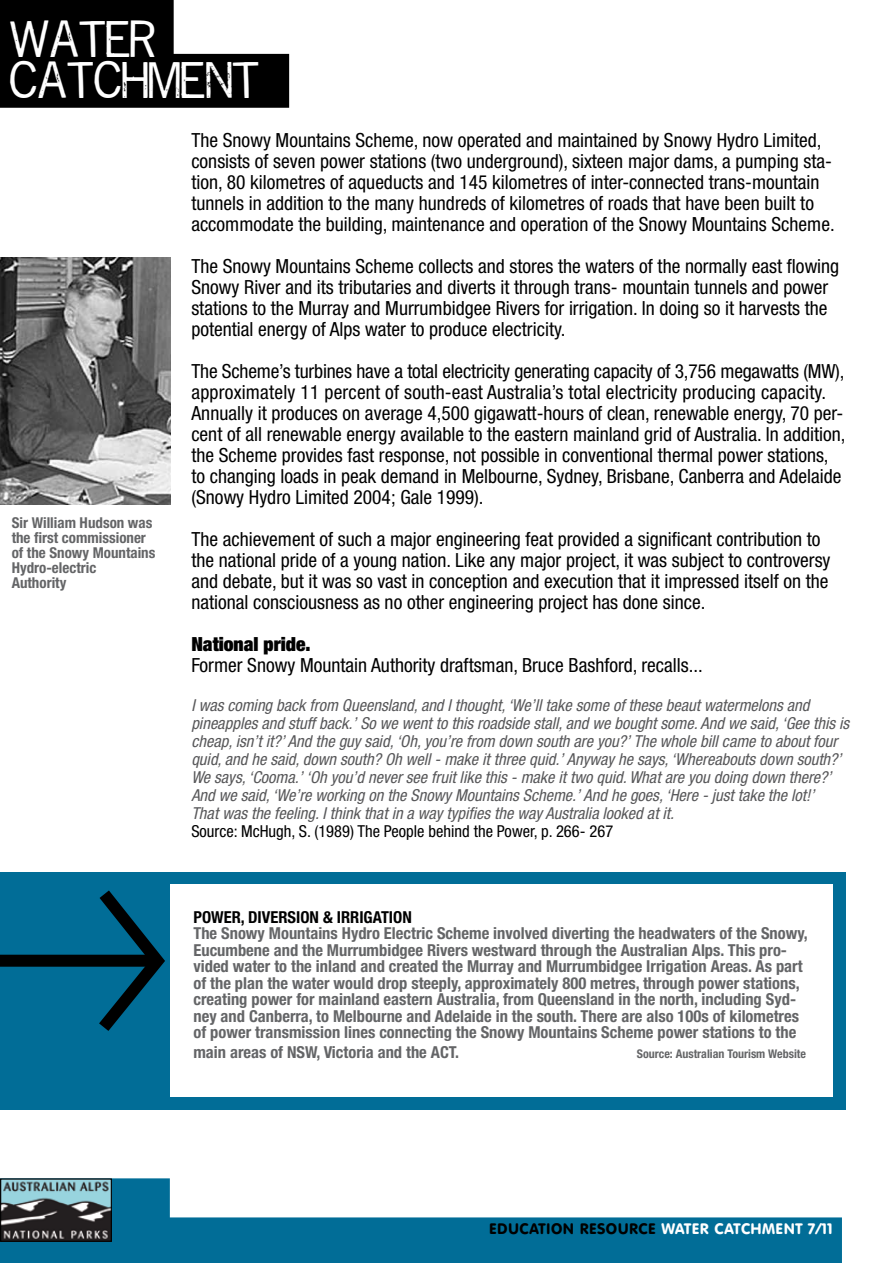
<style>
.page{position:relative;width:893px;height:1263px;background:#fff}
.page>*{position:absolute;margin:0;border:0;box-sizing:border-box;transform-origin:0 0}
.t1{font:39px/40.5px "Reprise Stamp";color:#fff}
.t2{font:condensed 19.5px/21px "Helvetica Neue";color:#000}
.t3{font:900 expanded 19.5px "Helvetica Neue";color:#000}
.t4{font:italic condensed 16.5px/18px "Helvetica Neue";color:#58585a}
.t5{font:700 condensed 16.5px/16.5px "Helvetica Neue";color:#646567}
.t6{font:condensed 16.5px "Helvetica Neue";color:#000}
.t7{font:700 condensed 16.5px "Helvetica Neue";color:#000}
.t8{font:700 condensed 15px/15px "Helvetica Neue";color:#646567}
.t9{font:15px "VAG Rounded BT";letter-spacing:.03em;color:#fff}
.t10{font:700 condensed 12px "Helvetica Neue";color:#646567}
.s1{color:#000}
</style>
<div class="page">
<svg style="left:0;top:1178px;width:842px;height:85px;fill:#016d97"></svg>
<img style="left:2px;top:1180px;width:108px;height:60px">
<div style="left:0;top:1178px;width:112px;height:64px;border:1px solid #000"></div>
<svg style="left:0;top:0;width:289px;height:108px"></svg>
<img style="left:0;top:258px;width:170px;height:247px">
<div style="left:0;top:872px;width:845px;height:238px;background:#016d97"></div>
<div style="left:171px;top:885px;width:662px;height:212px;background:#fff"></div>
<svg style="left:87px;top:884px;width:86px;height:160px"></svg>
<div style="left:0;top:955px;width:151px;height:12px;background:#000"></div>
<h1 class="t1" style="left:9px;top:19px;width:251px">WATER<br>CATCHMENT</h1>
<p class="t8" style="left:12px;top:515px;width:145px">Sir William Hudson was the first commissioner of the Snowy Mountains<br>Hydro-electric<br>Authority</p>
<p class="t2" style="left:191px;top:129px;width:645px">The Snowy Mountains Scheme, now operated and maintained by Snowy Hydro Limited, consists of seven power stations (two underground), sixteen major dams, a pumping sta&shy;tion, 80 kilometres of aqueducts and 145 kilometres of inter-connected trans-mountain tunnels in addition to the many hundreds of kilometres of roads that have been built to accommodate the building, maintenance and operation of the Snowy Mountains Scheme.</p>
<p class="t2" style="left:191px;top:255px;width:649px">The Snowy Mountains Scheme collects and stores the waters of the normally east flowing Snowy River and its tributaries and diverts it through trans- mountain tunnels and power stations to the Murray and Murrumbidgee Rivers for irrigation. In doing so it harvests the potential energy of Alps water to produce electricity.</p>
<p class="t2" style="left:191px;top:360px;width:656px">The Scheme’s turbines have a total electricity generating capacity of 3,756 megawatts (MW), approximately 11 percent of south-east Australia’s total electricity producing capacity.<br>Annually it produces on average 4,500 gigawatt-hours of clean, renewable energy, 70 per&shy;cent of all renewable energy available to the eastern mainland grid of Australia. In addition, the Scheme provides fast response, not possible in conventional thermal power stations, to changing loads in peak demand in Melbourne, Sydney, Brisbane, Canberra and Adelaide (Snowy Hydro Limited 2004; Gale 1999).</p>
<p class="t2" style="left:191px;top:528px;width:641px">The achievement of such a major engineering feat provided a significant contribution to the national pride of a young nation. Like any major project, it was subject to controversy and debate, but it was so vast in conception and execution that it impressed itself on the national consciousness as no other engineering project has done since.</p>
<p class="t3" style="left:191px;top:632px;width:121px">National pride.</p>
<p class="t2" style="left:191px;top:654px;width:513px">Former Snowy Mountain Authority draftsman, Bruce Bashford, recalls...</p>
<p class="t4" style="left:191px;top:696px;width:659px">I was coming back from Queensland, and I thought, ‘We’ll take some of these beaut watermelons and pineapples and stuff back.’ So we went to this roadside stall, and we bought some. And we said, ‘Gee this is cheap, isn’t it?’ And the guy said, ‘Oh, you’re from down south are you?’ The whole bill came to about four quid, and he said, down south? Oh well - make it three quid.’ Anyway he says, ‘Whereabouts down south?’ We says, ‘Cooma.’ ‘Oh you’d never see fruit like this - make it two quid. What are you doing down there?’ And we said, ‘We’re working on the Snowy Mountains Scheme.’ And he goes, ‘Here - just take the lot!’<br>That was the feeling. I think that in a way typifies the way Australia looked at it.</p>
<p class="t6" style="left:191px;top:822px;width:423px">Source: McHugh, S. (1989) The People behind the Power, p. 266- 267</p>
<p class="t7" style="left:193px;top:907px;width:220px">POWER, DIVERSION &amp; IRRIGATION</p>
<p class="t5" style="left:193px;top:925px;width:616px">The Snowy Mountains Hydro Electric Scheme involved diverting the headwaters of the Snowy, Eucumbene and the Murrumbidgee Rivers westward through the Australian Alps. This pro&shy;vided water to the inland and created the Murray and Murrumbidgee Irrigation Areas. As part of the plan the water would drop steeply, approximately 800 metres, through power stations, creating power for mainland eastern Australia, from Queensland in the north, including Syd&shy;ney and Canberra, to Melbourne and Adelaide in the south. There are also 100s of kilometres of power transmission lines connecting the Snowy Mountains Scheme power stations to the</p>
<p class="t5" style="left:193px;top:1043px;width:267px">main areas of NSW, Victoria and the ACT.</p>
<p class="t10" style="left:637px;top:1046px;width:171px">Source: Australian Tourism Website</p>
<p class="t9" style="left:489px;top:1219px;width:345px"><span class="s1">EDUCATION RESOURCE</span> WATER CATCHMENT 7/11</p>
</div>
